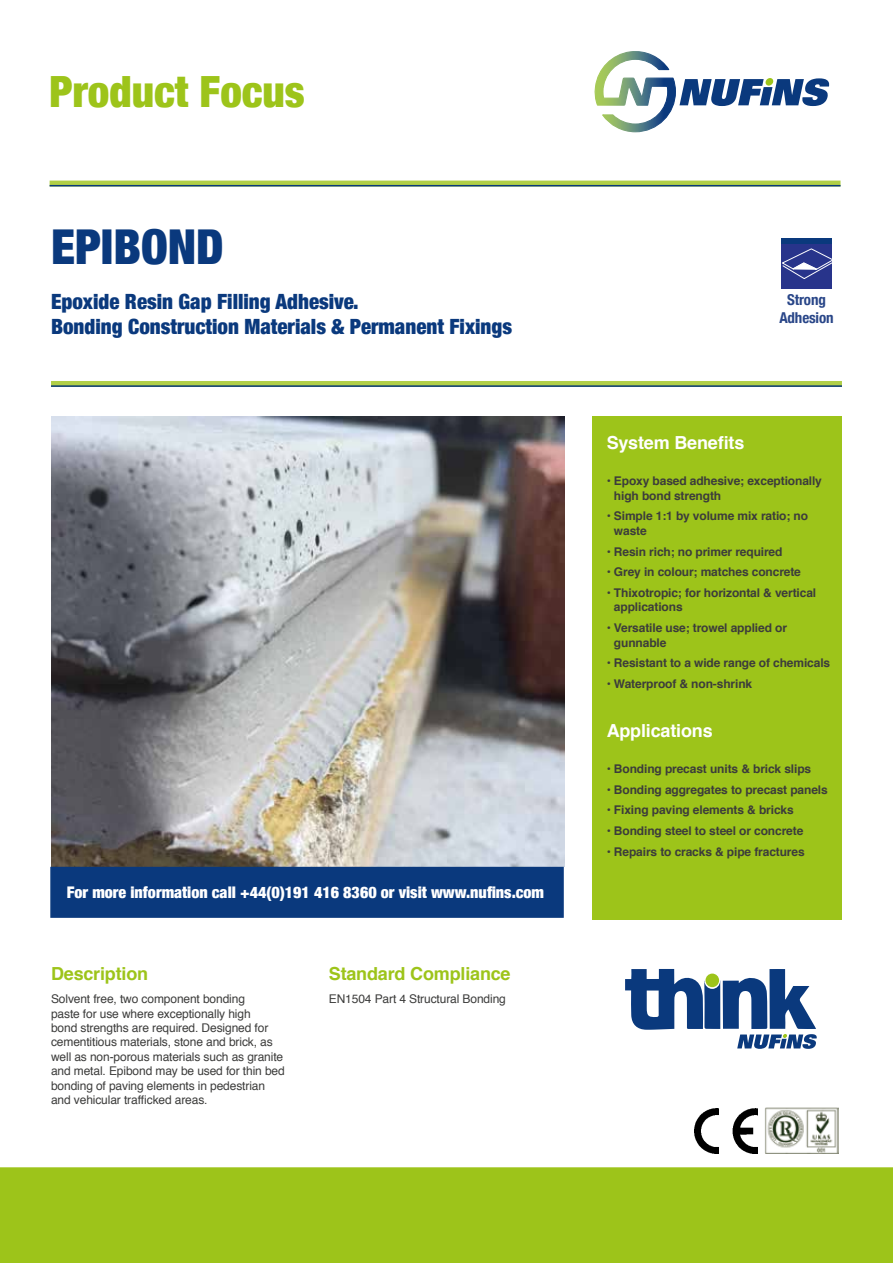
<style>
.page{position:relative;width:893px;height:1263px;background:#fff}
.page>*{position:absolute;margin:0;border:0;box-sizing:border-box;transform-origin:0 0}
.t1{font:900 condensed 48.15px "Helvetica Neue";color:#0a397d}
.t2{font:900 condensed 43.05px "Helvetica Neue";color:#9dc41a}
.t3{font:900 condensed 21px/25.2px "Helvetica Neue";color:#0a397d}
.t4{font:700 18px "Helvetica";letter-spacing:-.01em;color:#9dc41a}
.t5{font:700 18px "Helvetica";letter-spacing:-.01em;color:#fff}
.t6{font:900 condensed 16.05px "Helvetica Neue";color:#fff}
.t7{font:700 condensed 15px/18px "Helvetica Neue";letter-spacing:-.01em;color:#294688;text-align:center}
.t8{font:700 12px/14.4px "Helvetica";letter-spacing:-.01em;color:#3c3c3b}
.t9{font:12px/14.4px "Helvetica";letter-spacing:-.01em;color:#3c3c3b}
</style>
<div class="page">
<div style="left:0;top:1167px;width:893px;height:96px;background:#9dc41a"></div>
<img style="left:51px;top:417px;width:513px;height:450px">
<div style="left:592px;top:417px;width:250px;height:503px;background:#9dc41a"></div>
<svg style="left:595px;top:51px;width:234px;height:81px"></svg>
<div style="left:50px;top:181px;width:790px;height:6px;background:#b0cf47"></div>
<hr style="left:50px;top:185px;width:790px;height:1px;background:#0a397d">
<div style="left:51px;top:381px;width:791px;height:6px;background:#b0cf47"></div>
<hr style="left:51px;top:385px;width:791px;height:2px;background:#0a397d">
<div style="left:50px;top:867px;width:514px;height:51px;background:#0a397d;border:2px solid #0a397d"></div>
<img style="left:765px;top:1108px;width:73px;height:46px">
<img style="left:694px;top:1108px;width:63px;height:45px">
<div style="left:781px;top:238px;width:51px;height:50px;background:#0a397d"></div>
<div style="left:781px;top:244px;width:51px;height:44px;background:#28348b"></div>
<svg style="left:782px;top:248px;width:50px;height:31px"></svg>
<svg style="left:625px;top:969px;width:192px;height:80px"></svg>
<h2 class="t2" style="left:50px;top:56px;width:257px">Product Focus</h2>
<h1 class="t1" style="left:51px;top:207px;width:174px">EPIBOND</h1>
<h3 class="t3" style="left:51px;top:288px;width:463px">Epoxide Resin Gap Filling Adhesive.<br>Bonding Construction Materials &amp; Permanent Fixings</h3>
<h3 class="t6" style="left:67px;top:879px;width:479px">For more information call +44(0)191 416 8360 or visit www.nufins.com</h3>
<h3 class="t4" style="left:51px;top:959px;width:99px">Description</h3>
<p class="t9" style="left:51px;top:992px;width:235px">Solvent free, two component bonding<br>paste for use where exceptionally high<br>bond strengths are required. Designed for cementitious materials, stone and brick, as well as non-porous materials such as granite and metal. Epibond may be used for thin bed bonding of paving elements in pedestrian and vehicular trafficked areas.</p>
<h3 class="t4" style="left:329px;top:959px;width:183px">Standard Compliance</h3>
<p class="t9" style="left:329px;top:992px;width:179px">EN1504 Part 4 Structural Bonding</p>
<p class="t7" style="left:779px;top:290px;width:56px">Strong<br>Adhesion</p>
<h3 class="t5" style="left:607px;top:428px;width:139px">System Benefits</h3>
<p class="t8" style="left:614px;top:474px;width:210px;text-indent:-7px">• Epoxy based adhesive; exceptionally high bond strength</p>
<p class="t8" style="left:614px;top:509px;width:196px;text-indent:-7px">• Simple 1:1 by volume mix ratio; no waste</p>
<p class="t8" style="left:607px;top:544px;width:177px">• Resin rich; no primer required</p>
<p class="t8" style="left:607px;top:565px;width:196px">• Grey in colour; matches concrete</p>
<p class="t8" style="left:614px;top:586px;width:204px;text-indent:-7px">• Thixotropic; for horizontal &amp; vertical applications</p>
<p class="t8" style="left:614px;top:621px;width:175px;text-indent:-7px">• Versatile use; trowel applied or gunnable</p>
<p class="t8" style="left:607px;top:656px;width:225px">• Resistant to a wide range of chemicals</p>
<p class="t8" style="left:607px;top:677px;width:147px">• Waterproof &amp; non-shrink</p>
<h3 class="t5" style="left:607px;top:716px;width:108px">Applications</h3>
<p class="t8" style="left:607px;top:761px;width:206px">• Bonding precast units &amp; brick slips</p>
<p class="t8" style="left:607px;top:782px;width:223px">• Bonding aggregates to precast panels</p>
<p class="t8" style="left:607px;top:803px;width:189px">• Fixing paving elements &amp; bricks</p>
<p class="t8" style="left:607px;top:824px;width:198px">• Bonding steel to steel or concrete</p>
<p class="t8" style="left:607px;top:845px;width:200px">• Repairs to cracks &amp; pipe fractures</p>
</div>
